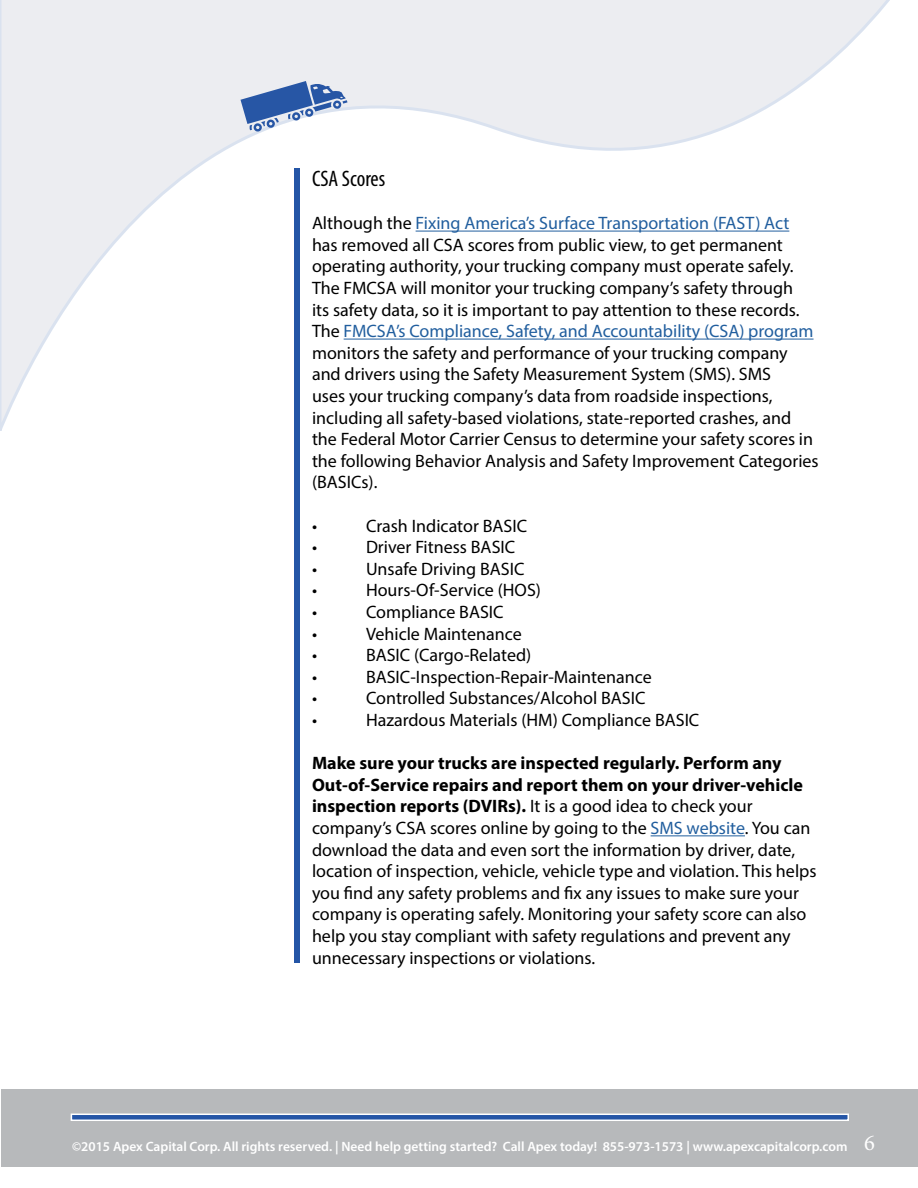
<style>
.page{position:relative;width:918px;height:1188px;background:#fff}
.page>*{position:absolute;margin:0;border:0;box-sizing:border-box;transform-origin:0 0}
.t1{font:condensed 22.5px "Myriad Pro";color:#000}
.t2{font:22.5px "Minion Pro";color:#fff}
.t3{font:18px/21.6px "Myriad Pro";color:#000}
.t4{font:600 13.5px "Myriad Pro";color:#fff}
.s1{color:#215e9e}
.s2{font-weight:700}
</style>
<div class="page">
<div style="left:1px;top:1089px;width:916px;height:77px;background:#b7b9bb"></div>
<svg style="left:71px;top:1114px;width:778px;height:7px;background:#7292c5"></svg>
<svg style="left:0;top:0;width:890px;height:431px"></svg>
<hr style="left:416px;top:231px;width:373px;height:1px;background:#215e9e">
<hr style="left:344px;top:339px;width:470px;height:1px;background:#215e9e">
<hr style="left:651px;top:835px;width:94px;height:1px;background:#215e9e">
<div style="left:294px;top:168px;width:6px;height:795px;background:#2455a6"></div>
<svg style="left:241px;top:81px;width:106px;height:51px"></svg>
<p class="t1" style="left:312px;top:165px;width:75px">CSA Scores</p>
<p class="t3" style="left:312px;top:212px;width:508px">Although the <span class="s1">Fixing America’s Surface Transportation (FAST) Act </span>has removed all CSA scores from public view, to get permanent operating authority, your trucking company must operate safely.<br>The FMCSA will monitor your trucking company’s safety through<br>its safety data, so it is important to pay attention to these records.<br>The <span class="s1">FMCSA’s Compliance, Safety, and Accountability (CSA) program </span>monitors the safety and performance of your trucking company and drivers using the Safety Measurement System (SMS). SMS<br>uses your trucking company’s data from roadside inspections, including all safety-based violations, state-reported crashes, and the Federal Motor Carrier Census to determine your safety scores in the following Behavior Analysis and Safety Improvement Categories (BASICs).</p>
<p class="t3" style="left:312px;top:515px;width:7px">•</p>
<p class="t3" style="left:366px;top:515px;width:163px">Crash Indicator BASIC</p>
<p class="t3" style="left:312px;top:536px;width:7px">•</p>
<p class="t3" style="left:366px;top:536px;width:151px">Driver Fitness BASIC</p>
<p class="t3" style="left:312px;top:558px;width:7px">•</p>
<p class="t3" style="left:366px;top:558px;width:160px">Unsafe Driving BASIC</p>
<p class="t3" style="left:312px;top:579px;width:7px">•</p>
<p class="t3" style="left:366px;top:579px;width:177px">Hours-Of-Service (HOS)</p>
<p class="t3" style="left:312px;top:601px;width:7px">•</p>
<p class="t3" style="left:366px;top:601px;width:139px">Compliance BASIC</p>
<p class="t3" style="left:312px;top:623px;width:7px">•</p>
<p class="t3" style="left:366px;top:623px;width:157px">Vehicle Maintenance</p>
<p class="t3" style="left:312px;top:644px;width:7px">•</p>
<p class="t3" style="left:366px;top:644px;width:167px">BASIC (Cargo-Related)</p>
<p class="t3" style="left:312px;top:666px;width:7px">•</p>
<p class="t3" style="left:366px;top:666px;width:287px">BASIC-Inspection-Repair-Maintenance</p>
<p class="t3" style="left:312px;top:687px;width:7px">•</p>
<p class="t3" style="left:366px;top:687px;width:281px">Controlled Substances/Alcohol BASIC</p>
<p class="t3" style="left:312px;top:709px;width:7px">•</p>
<p class="t3" style="left:366px;top:709px;width:335px">Hazardous Materials (HM) Compliance BASIC</p>
<p class="t3" style="left:312px;top:752px;width:506px"><span class="s2">Make sure your trucks are inspected regularly. Perform any Out-of-Service repairs and report them on your driver-vehicle inspection reports (DVIRs).</span> It is a good idea to check your company’s CSA scores online by going to the <span class="s1">SMS website</span>. You can download the data and even sort the information by driver, date, location of inspection, vehicle, vehicle type and violation. This helps you find any safety problems and fix any issues to make sure your company is operating safely. Monitoring your safety score can also help you stay compliant with safety regulations and prevent any unnecessary inspections or violations.</p>
<p class="t4" style="left:72px;top:1138px;width:777px">©2015 Apex Capital Corp. All rights reserved. | Need help getting started? Call Apex today! 855-973-1573 | www.apexcapitalcorp.com</p>
<p class="t2" style="left:864px;top:1128px;width:12px">6</p>
</div>
